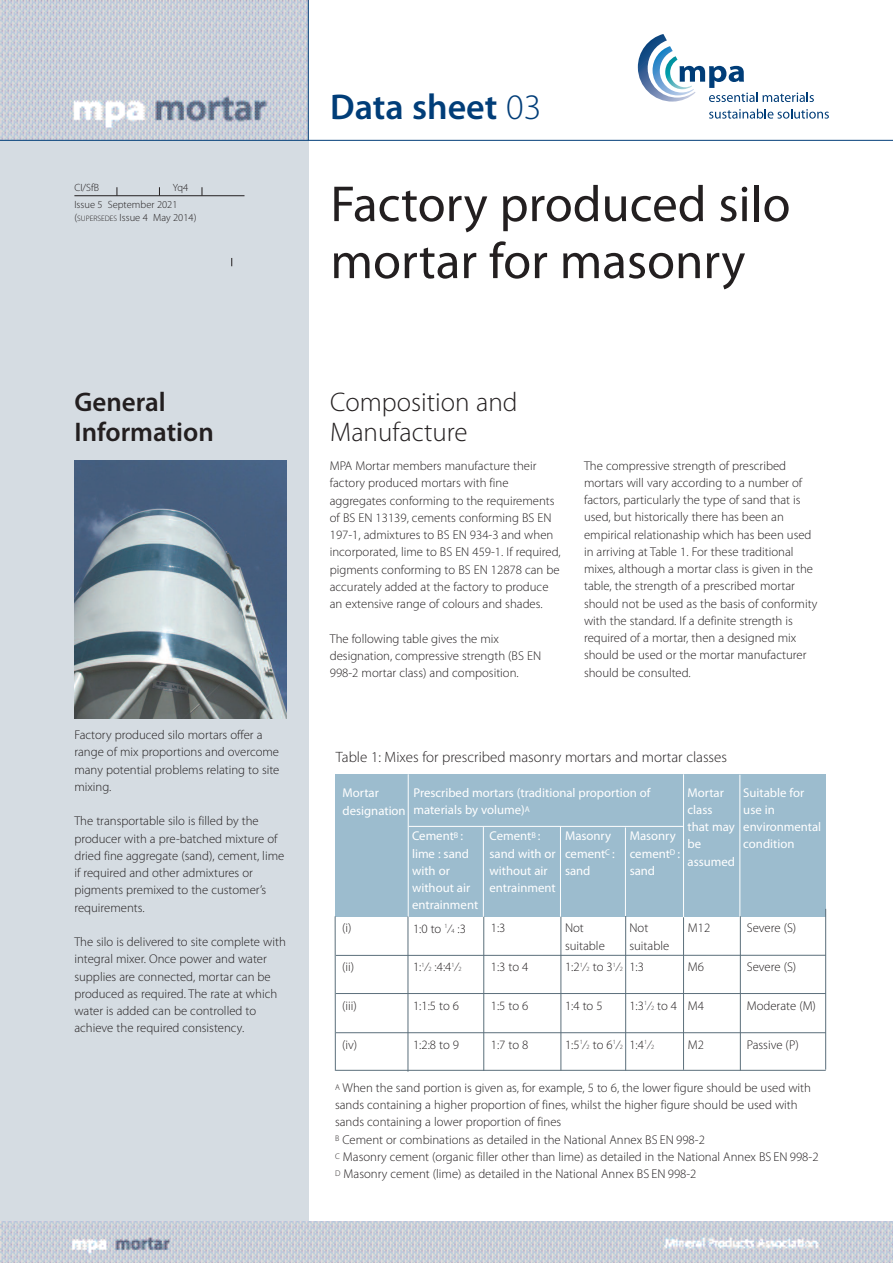
<style>
.page{position:relative;width:893px;height:1263px;background:#fff}
.page>*{position:absolute;margin:0;border:0;box-sizing:border-box;transform-origin:0 0}
.t1{font:51px/57px "Myriad Pro";color:#231f20}
.t2{font:600 36px "Myriad Pro";color:#003d78}
.t3{font:300 27px/30px "Myriad Pro";color:#231f20}
.t4{font:600 27px/30px "Myriad Pro";color:#231f20}
.t5{font:300 15px "Myriad Pro";color:#231f20}
.t6{font:300 12.75px/17.2px "Myriad Pro";color:#231f20}
.t7{font:12.75px/17.2px "Myriad Pro";color:#fff}
.t8{font:300 10.5px/12.6px "Myriad Pro";color:#231f20}
.s1{font-size:7.8px}
.s2{font-weight:300}
.s3{font-size:6.3px}
</style>
<div class="page">
<img style="left:0;top:0;width:308px;height:140px">
<div style="left:0;top:140px;width:308px;height:1101px;background:#d5dce2"></div>
<svg style="left:638px;top:34px;width:176px;height:68px"></svg>
<svg style="left:709px;top:109px;width:120px;height:10px"></svg>
<hr style="left:308px;top:0;width:1px;height:140px;background:#003d78">
<hr style="left:74px;top:195px;width:170px;height:1px;background:#231f20">
<hr style="left:0;top:140px;width:893px;height:1px;background:#003d78">
<div style="left:335px;top:774px;width:491px;height:143px;background:#9cbcce"></div>
<hr style="left:408px;top:916px;width:1px;height:156px;background:#5b6f7b">
<hr style="left:408px;top:774px;width:1px;height:143px;background:#fff">
<hr style="left:336px;top:955px;width:490px;height:1px;background:#5b6f7b">
<hr style="left:483px;top:916px;width:1px;height:155px;background:#5b6f7b">
<hr style="left:483px;top:827px;width:1px;height:90px;background:#fff">
<hr style="left:683px;top:774px;width:1px;height:214px;background:#fff">
<hr style="left:560px;top:827px;width:1px;height:90px;background:#fff">
<hr style="left:683px;top:917px;width:1px;height:153px;background:#5b6f7b">
<hr style="left:336px;top:993px;width:490px;height:1px;background:#5b6f7b">
<hr style="left:336px;top:1032px;width:490px;height:1px;background:#5b6f7b">
<hr style="left:336px;top:1070px;width:490px;height:1px;background:#5b6f7b">
<hr style="left:825px;top:909px;width:1px;height:161px;background:#5b6f7b">
<hr style="left:335px;top:916px;width:1px;height:155px;background:#5b6f7b">
<hr style="left:560px;top:917px;width:1px;height:154px;background:#5b6f7b">
<hr style="left:739px;top:775px;width:1px;height:142px;background:#fff">
<hr style="left:740px;top:916px;width:1px;height:155px;background:#5b6f7b">
<hr style="left:625px;top:827px;width:1px;height:89px;background:#fff">
<hr style="left:625px;top:916px;width:1px;height:155px;background:#5b6f7b">
<hr style="left:409px;top:826px;width:274px;height:1px;background:#fff">
<img style="left:74px;top:460px;width:213px;height:259px">
<img style="left:0;top:1221px;width:893px;height:42px">
<p class="t8" style="left:74px;top:182px;width:26px">CI/SfB</p>
<p class="t8" style="left:173px;top:182px;width:17px">Yq4</p>
<p class="t8" style="left:74px;top:199px;width:124px">Issue 5 September 2021 (<span class="s1">SUPERSEDES</span> Issue 4 May 2014)</p>
<h3 class="t4" style="left:74px;top:390px;width:141px">General<br>Information</h3>
<p class="t6" style="left:74px;top:727px;width:207px">Factory produced silo mortars offer a range of mix proportions and overcome many potential problems relating to site mixing.</p>
<p class="t6" style="left:74px;top:813px;width:211px">The transportable silo is filled by the producer with a pre-batched mixture of dried fine aggregate (sand), cement, lime if required and other admixtures or pigments premixed to the customer’s requirements.</p>
<p class="t6" style="left:74px;top:934px;width:213px">The silo is delivered to site complete with integral mixer. Once power and water supplies are connected, mortar can be produced as required. The rate at which water is added can be controlled to achieve the required consistency.</p>
<h2 class="t2" style="left:330px;top:93px;width:212px">Data sheet <span class="s2">03</span></h2>
<h1 class="t1" style="left:330px;top:180px;width:462px">Factory produced silo mortar for masonry</h1>
<h3 class="t3" style="left:330px;top:389px;width:189px">Composition and<br>Manufacture</h3>
<p class="t6" style="left:330px;top:458px;width:232px">MPA Mortar members manufacture their factory produced mortars with fine aggregates conforming to the requirements of BS EN 13139, cements conforming BS EN 197-1, admixtures to BS EN 934-3 and when incorporated, lime to BS EN 459-1. If required, pigments conforming to BS EN 12878 can be accurately added at the factory to produce an extensive range of colours and shades.</p>
<p class="t6" style="left:330px;top:631px;width:213px">The following table gives the mix designation, compressive strength (BS EN<br>998-2 mortar class) and composition.</p>
<p class="t6" style="left:584px;top:458px;width:235px">The compressive strength of prescribed mortars will vary according to a number of factors, particularly the type of sand that is used, but historically there has been an empirical relationaship which has been used in arriving at Table 1. For these traditional mixes, although a mortar class is given in the table, the strength of a prescribed mortar should not be used as the basis of conformity with the standard. If a definite strength is required of a mortar, then a designed mix should be used or the mortar manufacturer should be consulted.</p>
<p class="t5" style="left:336px;top:751px;width:393px">Table 1: Mixes for prescribed masonry mortars and mortar classes</p>
<p class="t7" style="left:688px;top:785px;width:49px">Mortar class that may be assumed</p>
<p class="t7" style="left:743px;top:785px;width:79px">Suitable for use in environmental condition</p>
<p class="t7" style="left:413px;top:785px;width:239px">Prescribed mortars (traditional proportion of materials by volume)<sup>A</sup></p>
<p class="t7" style="left:343px;top:785px;width:65px">Mortar designation</p>
<p class="t7" style="left:412px;top:828px;width:68px">Cement<sup>B</sup> : lime : sand with or without air entrainment</p>
<p class="t6" style="left:413px;top:921px;width:55px">1:0 to <sup>1</sup>⁄<span class="s3">4</span> :3</p>
<p class="t6" style="left:413px;top:959px;width:50px">1:<sup>1</sup>⁄<span class="s3">2</span> :4:4<sup>1</sup>⁄<span class="s3">2</span></p>
<p class="t6" style="left:413px;top:998px;width:48px">1:1:5 to 6</p>
<p class="t6" style="left:413px;top:1037px;width:48px">1:2:8 to 9</p>
<p class="t7" style="left:490px;top:828px;width:68px">Cement<sup>B</sup> : sand with or without air entrainment</p>
<p class="t7" style="left:565px;top:828px;width:51px">Masonry cement<sup>C</sup> : sand</p>
<p class="t7" style="left:630px;top:828px;width:52px">Masonry cement<sup>D</sup> : sand</p>
<p class="t6" style="left:747px;top:920px;width:51px">Severe (S)</p>
<p class="t6" style="left:747px;top:959px;width:51px">Severe (S)</p>
<p class="t6" style="left:747px;top:998px;width:71px">Moderate (M)</p>
<p class="t6" style="left:747px;top:1037px;width:54px">Passive (P)</p>
<p class="t6" style="left:335px;top:1080px;width:485px"><sup>A</sup> When the sand portion is given as, for example, 5 to 6, the lower figure should be used with sands containing a higher proportion of fines, whilst the higher figure should be used with sands containing a lower proportion of fines<br><sup>B</sup> Cement or combinations as detailed in the National Annex BS EN 998-2<br><sup>C</sup> Masonry cement (organic filler other than lime) as detailed in the National Annex BS EN 998-2<br><sup>D</sup> Masonry cement (lime) as detailed in the National Annex BS EN 998-2</p>
<p class="t6" style="left:342px;top:920px;width:11px">(i)</p>
<p class="t6" style="left:342px;top:959px;width:14px">(ii)</p>
<p class="t6" style="left:342px;top:998px;width:16px">(iii)</p>
<p class="t6" style="left:342px;top:1037px;width:17px">(iv)</p>
<p class="t6" style="left:629px;top:920px;width:41px">Not suitable</p>
<p class="t6" style="left:629px;top:959px;width:16px">1:3</p>
<p class="t6" style="left:629px;top:998px;width:49px">1:3<sup>1</sup>⁄<span class="s3">2</span> to 4</p>
<p class="t6" style="left:629px;top:1037px;width:26px">1:4<sup>1</sup>⁄<span class="s3">2</span></p>
<p class="t6" style="left:565px;top:920px;width:41px">Not suitable</p>
<p class="t6" style="left:565px;top:959px;width:59px">1:2<sup>1</sup>⁄<span class="s3">2</span> to 3<sup>1</sup>⁄<span class="s3">2</span></p>
<p class="t6" style="left:565px;top:998px;width:39px">1:4 to 5</p>
<p class="t6" style="left:565px;top:1037px;width:59px">1:5<sup>1</sup>⁄<span class="s3">2</span> to 6<sup>1</sup>⁄<span class="s3">2</span></p>
<p class="t6" style="left:688px;top:920px;width:24px">M12</p>
<p class="t6" style="left:688px;top:959px;width:18px">M6</p>
<p class="t6" style="left:688px;top:998px;width:18px">M4</p>
<p class="t6" style="left:688px;top:1037px;width:18px">M2</p>
<p class="t6" style="left:491px;top:920px;width:16px">1:3</p>
<p class="t6" style="left:491px;top:959px;width:39px">1:3 to 4</p>
<p class="t6" style="left:491px;top:998px;width:39px">1:5 to 6</p>
<p class="t6" style="left:491px;top:1037px;width:39px">1:7 to 8</p>
</div>
